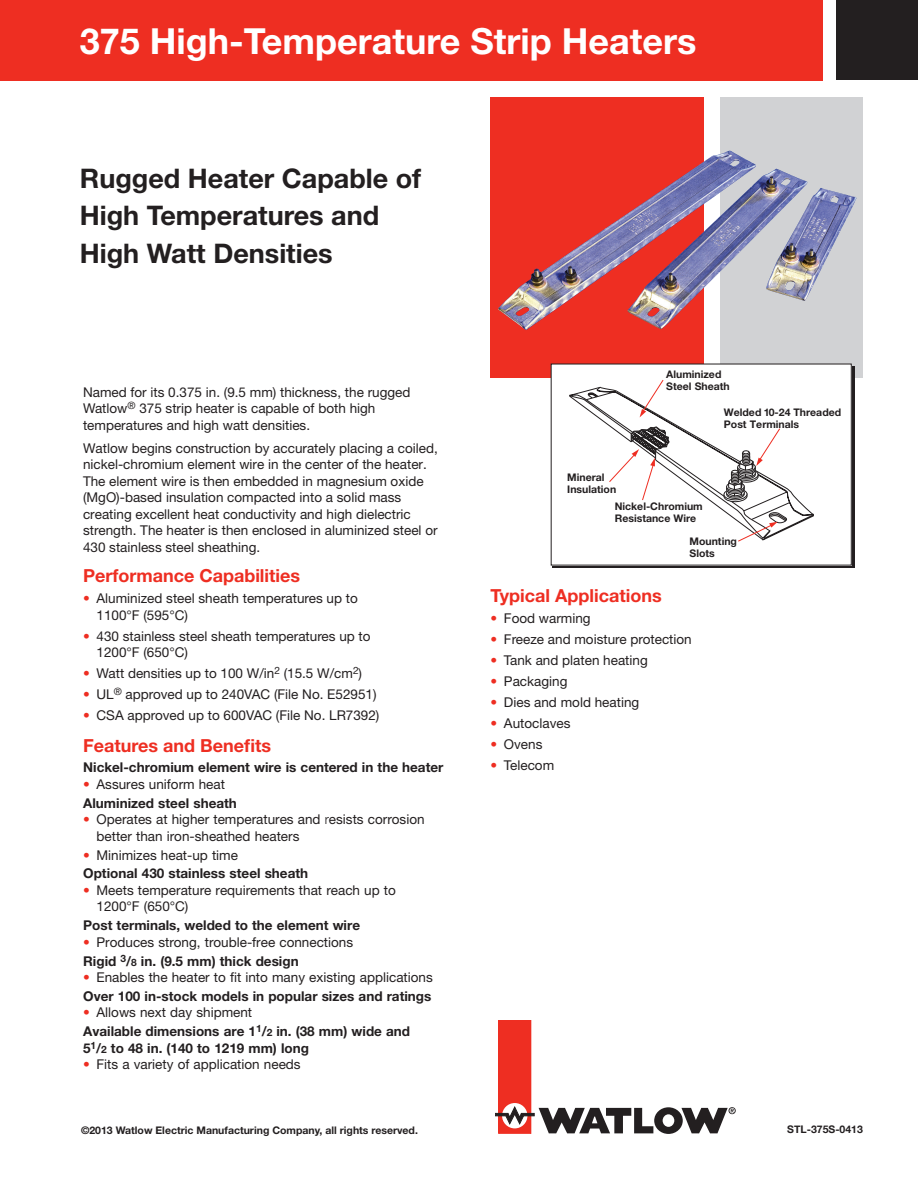
<style>
.page{position:relative;width:918px;height:1188px;background:#fff}
.page>*{position:absolute;margin:0;border:0;box-sizing:border-box;transform-origin:0 0}
.t1{font:700 36px "Helvetica Neue LT Std";color:#fff}
.t2{font:700 27px/37.5px "Helvetica Neue LT Std";color:#231f20}
.t3{font:700 18px "Helvetica Neue LT Std";color:#ee2e22}
.t4{font:13.5px/16.5px "Helvetica Neue LT Std";color:#231f20}
.t5{font:700 13.5px/18.9px "Helvetica Neue LT Std";color:#231f20}
.t6{font:700 10.5px/12px "Helvetica Neue LT Std";color:#231f20}
.t7{font:700 10.5px "Helvetica Neue";color:#231f20}
.s1{font-weight:700;color:#ee2e22}
.s2{color:#ee2e22}
.s3{font-weight:400}
.s4{font-weight:300}
.s5{font-weight:700}
.s6{font-weight:700;font-size:10.2px}
.s7{font-size:10.2px}
</style>
<div class="page">
<div style="left:490px;top:97px;width:214px;height:281px;background:#ee2e22"></div>
<svg style="left:721px;top:97px;width:142px;height:280px;background:#c2c3cc"></svg>
<div style="left:0;top:0;width:822px;height:80px;background:#ee2e22"></div>
<div style="left:836px;top:0;width:82px;height:80px;background:#231f20"></div>
<div style="left:499px;top:1020px;width:32px;height:113px;background:#ee2e22"></div>
<div style="left:498px;top:1020px;width:33px;height:114px;border:1px solid #ee2e22"></div>
<div style="left:502px;top:1103px;width:25px;height:25px;background:#fff;border-radius:50%"></div>
<svg style="left:495px;top:1106px;width:241px;height:28px"></svg>
<img style="left:498px;top:151px;width:277px;height:179px">
<svg style="left:553px;top:366px;width:302px;height:202px;background:#373334"></svg>
<div style="left:551px;top:364px;width:300px;height:201px;background:#fff"></div>
<svg style="left:569px;top:380px;width:245px;height:162px"></svg>
<h1 class="t1" style="left:80px;top:19px;width:618px">375 High-Temperature Strip Heaters</h1>
<h2 class="t2" style="left:80px;top:159px;width:343px">Rugged Heater Capable of<br>High Temperatures and<br>High Watt Densities</h2>
<p class="t4" style="left:83px;top:383px;width:329px">Named for its 0.375 in. (9.5 mm) thickness, the rugged<br>Watlow<sup>®</sup> 375 strip heater is capable of both high temperatures and high watt densities.</p>
<p class="t4" style="left:83px;top:440px;width:356px">Watlow begins construction by accurately placing a coiled, nickel-chromium element wire in the center of the heater.<br>The element wire is then embedded in magnesium oxide (MgO)-based insulation compacted into a solid mass creating excellent heat conductivity and high dielectric strength. The heater is then enclosed in aluminized steel or 430 stainless steel sheathing.</p>
<h3 class="t3" style="left:83px;top:565px;width:219px">Performance Capabilities</h3>
<p class="t4" style="left:97px;top:590px;width:263px;text-indent:-14px"><span class="s1">•</span> Aluminized steel sheath temperatures up to<br>1100°F (595°C)</p>
<p class="t4" style="left:97px;top:627px;width:276px;text-indent:-14px"><span class="s1">•</span> 430 stainless steel sheath temperatures up to<br>1200°F (650°C)</p>
<p class="t4" style="left:83px;top:665px;width:281px"><span class="s1">•</span> Watt densities up to 100 W/in<sup>2</sup> (15.5 W/cm<sup>2</sup>)</p>
<p class="t4" style="left:83px;top:686px;width:295px"><span class="s1">•</span> UL<sup>®</sup> approved up to 240VAC (File No. E52951)</p>
<p class="t4" style="left:83px;top:707px;width:298px"><span class="s1">•</span> CSA approved up to 600VAC (File No. LR7392)</p>
<h3 class="t3" style="left:83px;top:735px;width:190px">Features and Benefits</h3>
<p class="t5" style="left:83px;top:758px;width:362px">Nickel-chromium element wire is centered in the heater</p>
<p class="t5" style="left:83px;top:774px;width:155px"><span class="s2">•</span> <span class="s3">Assures uniform heat<br></span>Aluminized steel sheath</p>
<p class="t4" style="left:97px;top:811px;width:330px;text-indent:-13px"><span class="s1">•</span> Operates at higher temperatures and <span class="s4">r</span>esists corrosion better than iron-sheathed heaters</p>
<p class="t5" style="left:83px;top:845px;width:226px"><span class="s2">•</span> <span class="s3">Minimizes heat-up time<br></span>Optional 430 stainless steel sheath</p>
<p class="t4" style="left:97px;top:882px;width:301px;text-indent:-14px"><span class="s1">•</span> Meets temperature requirements that reach up to<br>1200°F (650°C)</p>
<p class="t5" style="left:83px;top:916px;width:278px">Post terminals, welded to the element wire</p>
<p class="t4" style="left:83px;top:932px;width:272px;line-height:18.9px"><span class="s1">•</span> Produces strong, trouble-free connections<br><span class="s5">Rigid</span> <sup>3</sup><span class="s5">/</span><span class="s6">8</span> <span class="s5">in. (9.5 mm) thick design</span></p>
<p class="t4" style="left:83px;top:968px;width:351px;line-height:18.9px"><span class="s1">•</span> Enables the heater to fit into many existing applications<br><span class="s5">Over 100 in-stock models in popular sizes and ratings</span></p>
<p class="t5" style="left:83px;top:1003px;width:329px"><span class="s2">•</span> <span class="s3">Allows next day shipment<br></span>Available dimensions are 1<sup>1</sup>/<span class="s7">2</span> in. (38 mm) wide and</p>
<p class="t5" style="left:83px;top:1038px;width:228px">5<sup>1</sup>/<span class="s7">2</span> to 48 in. (140 to 1219 mm) long</p>
<p class="t4" style="left:83px;top:1056px;width:219px"><span class="s1">•</span> Fits a variety of application needs</p>
<p class="t6" style="left:666px;top:368px;width:65px">Aluminized<br>Steel Sheath</p>
<p class="t6" style="left:724px;top:406px;width:119px">Welded 10-24 Threaded<br>Post Terminals</p>
<p class="t6" style="left:567px;top:471px;width:50px">Mineral<br>Insulation</p>
<p class="t6" style="left:615px;top:500px;width:90px">Nickel-Chromium<br>Resistance Wire</p>
<p class="t6" style="left:690px;top:535px;width:49px">Mounting<br>Slots</p>
<h3 class="t3" style="left:490px;top:585px;width:173px">Typical Applications</h3>
<p class="t4" style="left:490px;top:610px;width:102px"><span class="s1">•</span> Food warming</p>
<p class="t4" style="left:490px;top:631px;width:203px"><span class="s1">•</span> Freeze and moisture protection</p>
<p class="t4" style="left:490px;top:652px;width:159px"><span class="s1">•</span> Tank and platen heating</p>
<p class="t4" style="left:490px;top:673px;width:79px"><span class="s1">•</span> Packaging</p>
<p class="t4" style="left:490px;top:694px;width:150px"><span class="s1">•</span> Dies and mold heating</p>
<p class="t4" style="left:490px;top:715px;width:82px"><span class="s1">•</span> Autoclaves</p>
<p class="t4" style="left:490px;top:736px;width:54px"><span class="s1">•</span> Ovens</p>
<p class="t4" style="left:490px;top:757px;width:65px"><span class="s1">•</span> Telecom</p>
<p class="t6" style="left:81px;top:1124px;width:338px">©2013 Watlow Electric Manufacturing Company, all rights reserved.</p>
<p class="t7" style="left:787px;top:1121px;width:77px">STL-375S-0413</p>
</div>
